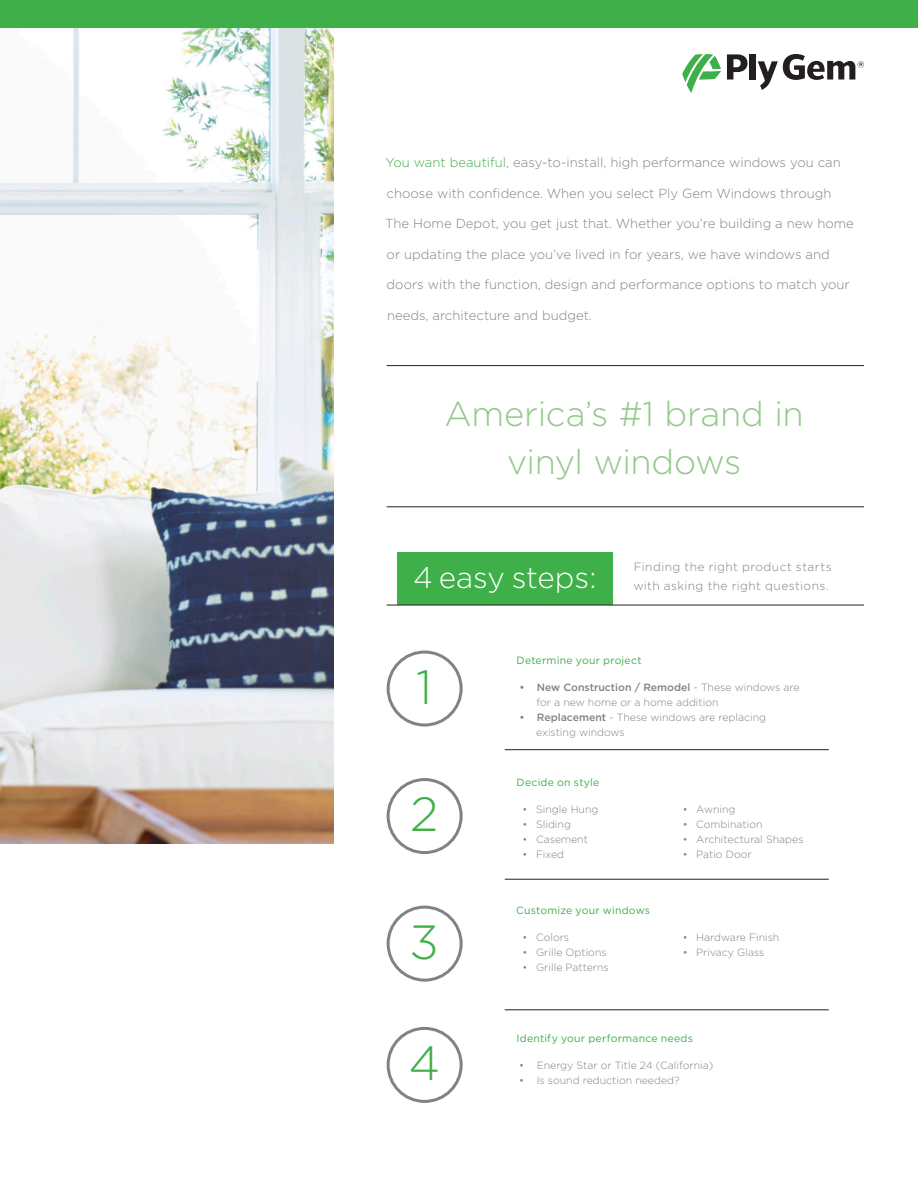
<style>
.page{position:relative;width:918px;height:1188px;background:#fff}
.page>*{position:absolute;margin:0;border:0;box-sizing:border-box;transform-origin:0 0}
.t1{font:300 48px "Gotham";color:#3eaf49}
.t2{font:300 34.5px/47.7px "Gotham";letter-spacing:-.01em;color:#92c989;text-align:center}
.t3{font:300 29.7px "Gotham";color:#fff}
.t4{font:300 13.2px "Gotham";color:#808285}
.t5{font:300 12px "Gotham";letter-spacing:.035em;color:#808285}
.t6{font:300 10.5px/15px "Gotham";color:#808285}
.t7{font:10.5px "Gotham";letter-spacing:.02em;color:#3eaf49}
.s1{color:#3eaf49}
.s2{font-weight:500}
</style>
<div class="page">
<img style="left:0;top:27px;width:333px;height:816px">
<div style="left:397px;top:552px;width:216px;height:53px;background:#3eaf49"></div>
<hr style="left:387px;top:365px;width:477px;height:1px;background:#231f20">
<hr style="left:387px;top:507px;width:477px;height:1px;background:#231f20">
<hr style="left:387px;top:605px;width:477px;height:1px;background:#231f20">
<hr style="left:505px;top:879px;width:324px;height:1px;background:#231f20">
<hr style="left:505px;top:1010px;width:324px;height:1px;background:#231f20">
<div style="left:387px;top:651px;width:76px;height:76px;border:3px solid #808285;border-radius:50%"></div>
<div style="left:387px;top:778px;width:76px;height:76px;border:3px solid #808285;border-radius:50%"></div>
<div style="left:387px;top:906px;width:76px;height:76px;border:3px solid #808285;border-radius:50%"></div>
<div style="left:387px;top:1027px;width:76px;height:76px;border:3px solid #808285;border-radius:50%"></div>
<div style="left:0;top:0;width:918px;height:27px;background:#3eaf49"></div>
<svg style="left:682px;top:54px;width:39px;height:39px"></svg>
<svg style="left:727px;top:54px;width:21px;height:26px"></svg>
<div style="left:750px;top:54px;width:6px;height:26px;background:#231f20"></div>
<svg style="left:758px;top:54px;width:106px;height:36px"></svg>
<hr style="left:505px;top:749px;width:324px;height:1px;background:#231f20">
<p class="t4" style="left:386px;top:154px;width:457px"><span class="s1">You want beautiful</span>, easy-to-install, high performance windows you can</p>
<p class="t4" style="left:387px;top:185px;width:447px">choose with confidence. When you select Ply Gem Windows through</p>
<p class="t4" style="left:385px;top:215px;width:470px">The Home Depot, you get just that. Whether you’re building a new home</p>
<p class="t4" style="left:387px;top:246px;width:445px">or updating the place you’ve lived in for years, we have windows and</p>
<p class="t4" style="left:387px;top:276px;width:465px">doors with the function, design and performance options to match your</p>
<p class="t4" style="left:387px;top:307px;width:206px">needs, architecture and budget.</p>
<h2 class="t2" style="left:444px;top:389px;width:361px">America’s #1 brand in vinyl windows</h2>
<h3 class="t3" style="left:413px;top:559px;width:185px">4 easy steps:</h3>
<p class="t5" style="left:634px;top:559px;width:199px">Finding the right product starts</p>
<p class="t5" style="left:633px;top:579px;width:197px">with asking the right questions.</p>
<h1 class="t1" style="left:416px;top:657px;width:18px">1</h1>
<h1 class="t1" style="left:410px;top:784px;width:30px">2</h1>
<h1 class="t1" style="left:410px;top:912px;width:31px">3</h1>
<h1 class="t1" style="left:409px;top:1033px;width:33px">4</h1>
<p class="t7" style="left:517px;top:653px;width:127px">Determine your project</p>
<p class="t6" style="left:537px;top:679px;width:264px;text-indent:-17px"><span class="s2">• New Construction / Remodel</span> - These windows are for a new home or a home addition</p>
<p class="t6" style="left:536px;top:709px;width:231px;text-indent:-17px"><span class="s2">• Replacement</span> - These windows are replacing existing windows</p>
<p class="t7" style="left:517px;top:776px;width:84px">Decide on style</p>
<p class="t6" style="left:523px;top:802px;width:77px">• Single Hung</p>
<p class="t6" style="left:523px;top:817px;width:50px">• Sliding</p>
<p class="t6" style="left:523px;top:832px;width:67px">• Casement</p>
<p class="t6" style="left:523px;top:847px;width:43px">• Fixed</p>
<p class="t7" style="left:516px;top:904px;width:136px">Customize your windows</p>
<p class="t6" style="left:523px;top:930px;width:48px">• Colors</p>
<p class="t6" style="left:523px;top:945px;width:86px">• Grille Options</p>
<p class="t6" style="left:523px;top:960px;width:88px">• Grille Patterns</p>
<p class="t6" style="left:683px;top:802px;width:54px">• Awning</p>
<p class="t6" style="left:683px;top:817px;width:81px">• Combination</p>
<p class="t6" style="left:683px;top:832px;width:122px">• Architectural Shapes</p>
<p class="t6" style="left:683px;top:847px;width:70px">• Patio Door</p>
<p class="t6" style="left:683px;top:930px;width:98px">• Hardware Finish</p>
<p class="t6" style="left:683px;top:945px;width:83px">• Privacy Glass</p>
<p class="t7" style="left:516px;top:1032px;width:178px">Identify your performance needs</p>
<p class="t6" style="left:519px;top:1057px;width:196px">• Energy Star or Title 24 (California)</p>
<p class="t6" style="left:519px;top:1072px;width:162px">• Is sound reduction needed?</p>
</div>
